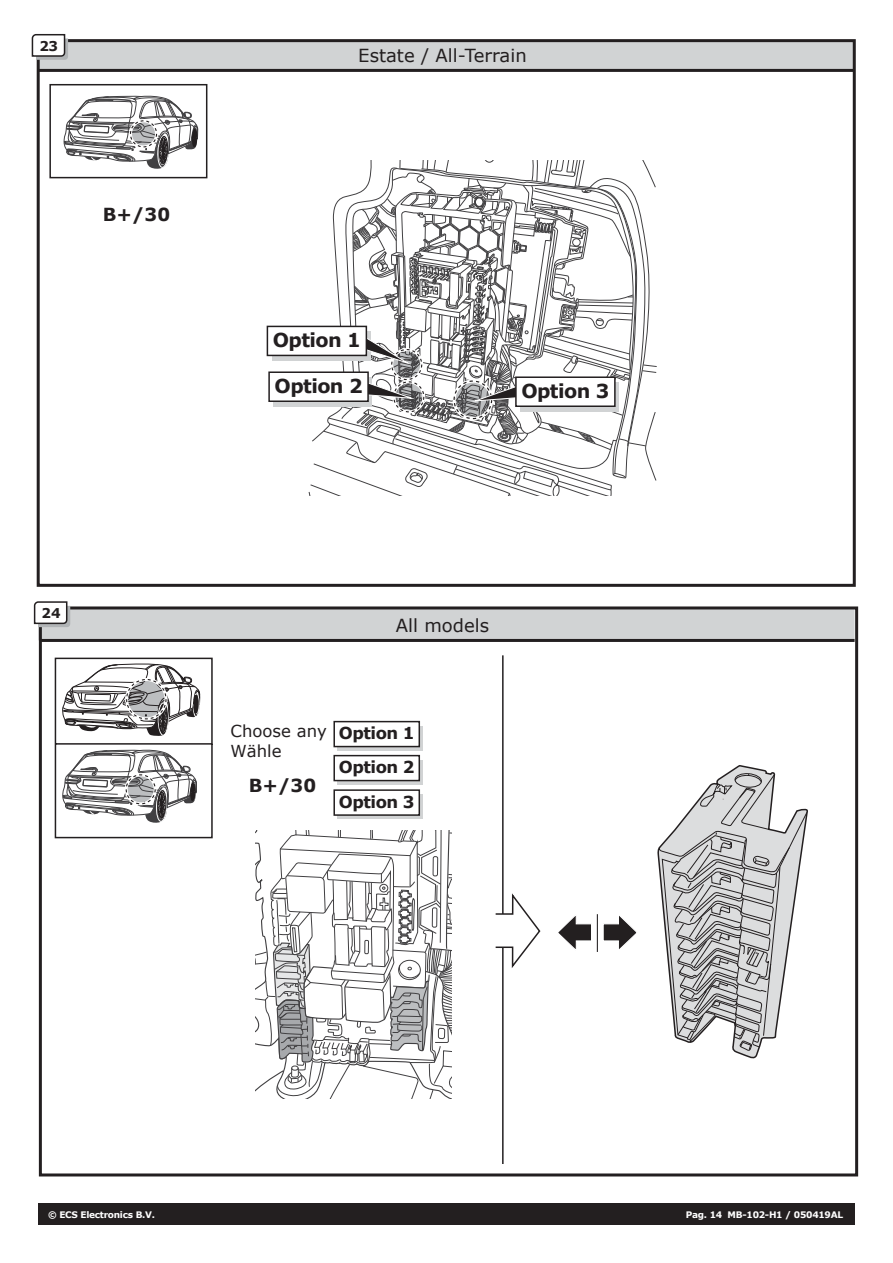
<style>
.page{position:relative;width:893px;height:1263px;background:#fff}
.page>*{position:absolute;margin:0;border:0;box-sizing:border-box;transform-origin:0 0}
.t1{font:700 19.2px "Verdana";letter-spacing:-.03em;color:#231f20}
.t2{font:18px "Verdana";color:#231f20}
.t3{font:700 18px "Verdana";color:#231f20}
.t4{font:700 16.5px/34.2px "Verdana";letter-spacing:-.03em;color:#231f20;text-align:justify}
.t5{font:16.5px/19.5px "Verdana";color:#231f20}
.t6{font:700 13.5px "Verdana";color:#231f20}
.t7{font:700 9px "Verdana";letter-spacing:-.03em;color:#fff}
</style>
<div class="page">
<svg style="left:272px;top:356px;width:36px;height:4px"></svg>
<div style="left:267px;top:326px;width:100px;height:30px;background:#fff;border:2px solid #231f20"></div>
<div style="left:273px;top:377px;width:99px;height:29px;background:#d1d3d4"></div>
<div style="left:268px;top:371px;width:101px;height:31px;background:#fff;border:2px solid #231f20"></div>
<svg style="left:308px;top:160px;width:349px;height:336px"></svg>
<div style="left:515px;top:376px;width:101px;height:31px;background:#fff;border:2px solid #231f20"></div>
<div style="left:49px;top:84px;width:158px;height:94px;border:2px solid #231f20"></div>
<svg style="left:63px;top:95px;width:135px;height:74px"></svg>
<div style="left:129px;top:119px;width:29px;height:29px;border:3px solid #fff;border-radius:50%"></div>
<div style="left:130px;top:120px;width:27px;height:27px;border:1px dashed #231f20;border-radius:50%"></div>
<div style="left:38px;top:1203px;width:817px;height:21px;background:#231f20"></div>
<div style="left:38px;top:40px;width:817px;height:30px;background:#d1d3d4"></div>
<hr style="left:38px;top:69px;width:817px;height:3px;background:#231f20">
<div style="left:37px;top:39px;width:819px;height:548px;border:3px solid #231f20"></div>
<svg style="left:31px;top:34px;width:37px;height:26px"></svg>
<div style="left:38px;top:607px;width:817px;height:33px;background:#d1d3d4"></div>
<div style="left:39px;top:606px;width:819px;height:570px;border:3px solid #231f20"></div>
<svg style="left:33px;top:601px;width:37px;height:26px"></svg>
<hr style="left:40px;top:639px;width:815px;height:3px;background:#231f20">
<svg style="left:54px;top:657px;width:159px;height:182px"></svg>
<div style="left:125px;top:773px;width:32px;height:32px;border:3px solid #fff;border-radius:50%"></div>
<div style="left:126px;top:774px;width:30px;height:30px;border:1px dashed #231f20;border-radius:50%"></div>
<div style="left:338px;top:726px;width:85px;height:25px;background:linear-gradient(to right,#d1d3d4,#d0d2d3)"></div>
<div style="left:333px;top:721px;width:87px;height:26px;background:#fff;border:2px solid #231f20"></div>
<div style="left:338px;top:760px;width:85px;height:25px;background:linear-gradient(to right,#d1d3d4,#d0d2d3)"></div>
<div style="left:333px;top:755px;width:87px;height:26px;background:#fff;border:2px solid #231f20"></div>
<div style="left:338px;top:794px;width:85px;height:25px;background:#d1d3d4"></div>
<div style="left:333px;top:789px;width:87px;height:27px;background:#fff;border:2px solid #231f20"></div>
<svg style="left:255px;top:830px;width:197px;height:268px"></svg>
<svg style="left:558px;top:916px;width:33px;height:33px"></svg>
<svg style="left:603px;top:915px;width:34px;height:34px"></svg>
<hr style="left:597px;top:914px;width:1px;height:38px;background:#231f20">
<hr style="left:502px;top:655px;width:2px;height:509px;background:#231f20">
<svg style="left:495px;top:891px;width:46px;height:79px"></svg>
<svg style="left:657px;top:765px;width:151px;height:294px"></svg>
<h3 class="t6" style="left:39px;top:37px;width:20px">23</h3>
<h2 class="t3" style="left:103px;top:201px;width:69px">B+/30</h2>
<h2 class="t2" style="left:358px;top:43px;width:170px">Estate / All-Terrain</h2>
<h1 class="t1" style="left:273px;top:326px;width:90px">Option 1</h1>
<h1 class="t1" style="left:275px;top:372px;width:90px">Option 2</h1>
<h1 class="t1" style="left:521px;top:377px;width:90px">Option 3</h1>
<h3 class="t6" style="left:41px;top:603px;width:21px">24</h3>
<h2 class="t2" style="left:396px;top:613px;width:95px">All models</h2>
<h3 class="t5" style="left:231px;top:721px;width:98px">Choose any<br>Wähle</h3>
<h3 class="t4" style="left:339px;top:716px;width:77px">Option 1<br>Option 2<br>Option 3</h3>
<h2 class="t3" style="left:249px;top:773px;width:69px">B+/30</h2>
<p class="t7" style="left:48px;top:1208px;width:108px">© ECS Electronics B.V.</p>
<p class="t7" style="left:686px;top:1208px;width:159px">Pag. 14 MB-102-H1 / 050419AL</p>
</div>
